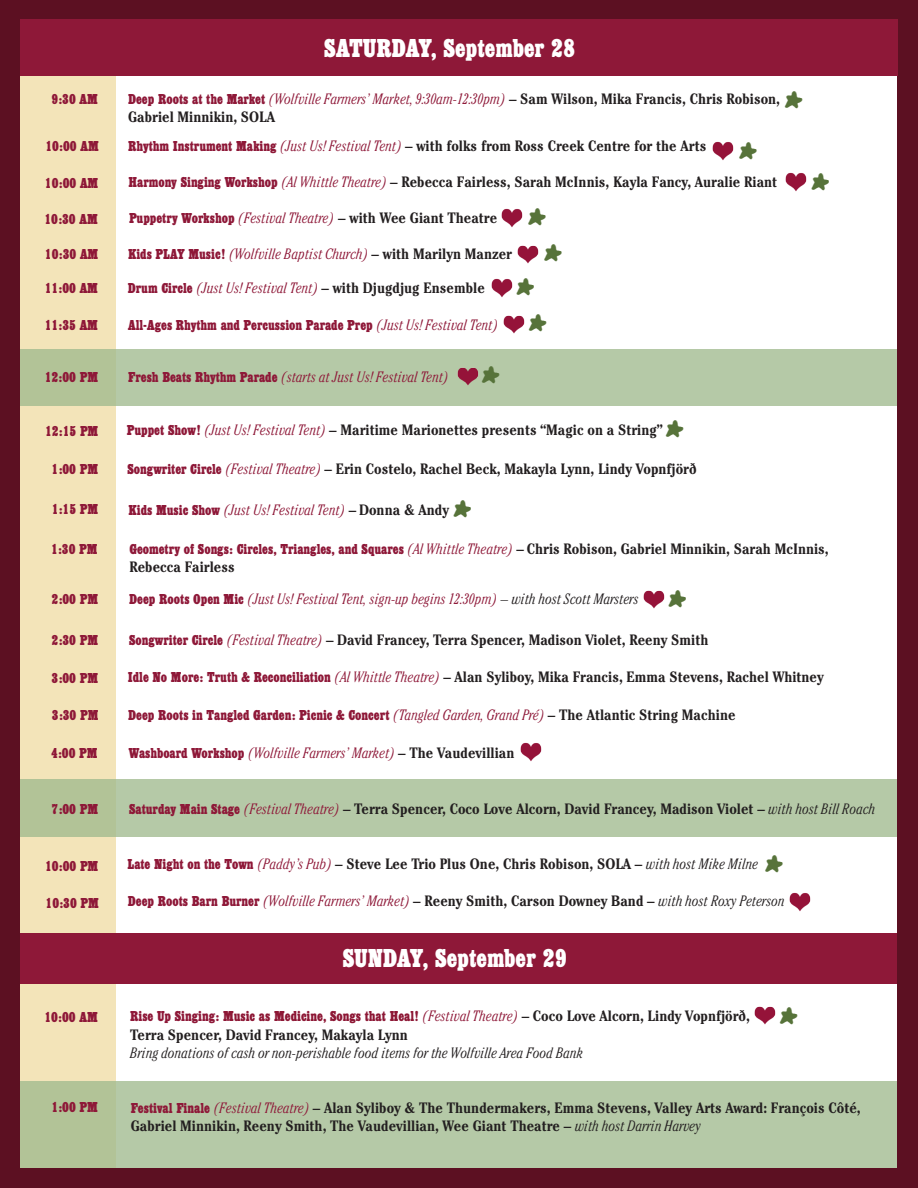
<style>
.page{position:relative;width:918px;height:1188px;background:#5c1022}
.page>*{position:absolute;margin:0;border:0;box-sizing:border-box;transform-origin:0 0}
.Paragraph_Style_2{font:27px "Egyptienne D Bol Con";color:#fff}
.t1{font:27px "Sodom";color:#57733a}
.t2{font:700 condensed 15px/18px "Cheltenham Std";color:#231f20}
.t3{font:15px "Egyptienne D Bol Con";color:#8e1838}
.t4{font:italic 300 condensed 15px "Cheltenham Std";color:#8e1838}
.t5{font:italic 300 condensed 15px "Cheltenham Std";color:#231f20}
.s1{font-family:"Egyptienne D Bol Con";font-weight:400;font-stretch:normal;color:#8e1838}
.s2{font-weight:300;font-style:italic;color:#8e1838}
.s3{font-family:"Egyptienne D Bol Con";font-weight:400;font-style:normal;font-stretch:normal}
.s4{font-weight:700;font-style:normal;color:#231f20}
.s5{font-family:"Cheltenham Std";font-weight:300;font-style:italic;font-stretch:condensed}
.s6{font-family:"Cheltenham Std";font-weight:700;font-stretch:condensed;color:#231f20}
.s7{color:#231f20}
.s8{font-weight:300;font-style:italic}
.s9{font-family:"Egyptienne D Bol Con";font-weight:400;font-stretch:normal;color:#8d1735}
</style>
<div class="page">
<div style="left:21px;top:19px;width:876px;height:1148px;background:#fff"></div>
<div style="left:21px;top:19px;width:95px;height:1148px;background:#f3e4b9"></div>
<div style="left:21px;top:933px;width:876px;height:51px;background:#8e1838"></div>
<div style="left:21px;top:779px;width:876px;height:58px;background:linear-gradient(to right,#b4c7a1,#b6caaa)"></div>
<div style="left:21px;top:350px;width:876px;height:56px;background:linear-gradient(to right,#b4c7a1,#b6caaa)"></div>
<div style="left:21px;top:1081px;width:876px;height:86px;background:linear-gradient(to right,#b4c7a1,#b6caaa)"></div>
<img style="left:491px;top:278px;width:22px;height:20px">
<img style="left:503px;top:315px;width:22px;height:19px">
<img style="left:454px;top:364px;width:28px;height:24px">
<img style="left:643px;top:590px;width:22px;height:19px">
<img style="left:520px;top:742px;width:22px;height:20px">
<img style="left:754px;top:1006px;width:22px;height:19px">
<img style="left:517px;top:245px;width:22px;height:19px">
<img style="left:501px;top:208px;width:22px;height:20px">
<img style="left:789px;top:892px;width:22px;height:20px">
<div style="left:21px;top:19px;width:877px;height:57px;background:#8e1838"></div>
<img style="left:712px;top:141px;width:22px;height:20px">
<img style="left:785px;top:172px;width:22px;height:20px">
<p class="Paragraph_Style_2" style="left:324px;top:34px;width:253px">SATURDAY, September 28</p>
<p class="t3" style="left:51px;top:91px;width:48px">9:30 AM</p>
<p class="t1" style="left:785px;top:84px;width:19px">•</p>
<p class="t2" style="left:128px;top:90px;width:654px"><span class="s1">Deep Roots at the Market</span> <span class="s2">(Wolfville Farmers’ Market, 9:30am-12:30pm)</span> – Sam Wilson, Mika Francis, Chris Robison,<br>Gabriel Minnikin, SOLA</p>
<p class="t3" style="left:45px;top:138px;width:55px">10:00 AM</p>
<p class="t2" style="left:128px;top:137px;width:580px"><span class="s1">Rhythm Instrument Making</span> <span class="s2">(Just Us! Festival Tent)</span> – with folks from Ross Creek Centre for the Arts</p>
<p class="t3" style="left:45px;top:176px;width:55px">10:00 AM</p>
<p class="t2" style="left:129px;top:173px;width:650px"><span class="s1">Harmony Singing Workshop</span> <span class="s2">(Al Whittle Theatre)</span> – Rebecca Fairless, Sarah McInnis, Kayla Fancy, Auralie Riant</p>
<p class="t1" style="left:739px;top:135px;width:19px">•</p>
<p class="t3" style="left:44px;top:211px;width:55px">10:30 AM</p>
<p class="t2" style="left:129px;top:208px;width:370px"><span class="s1">Puppetry Workshop</span> <span class="s2">(Festival Theatre)</span> – with Wee Giant Theatre</p>
<p class="t1" style="left:528px;top:202px;width:19px">•</p>
<p class="t3" style="left:45px;top:246px;width:55px">10:30 AM</p>
<p class="t4" style="left:128px;top:246px;width:386px"><span class="s3">Kids PLAY Music!</span> (Wolfville Baptist Church) <span class="s4">– with Marilyn Manzer</span></p>
<p class="t1" style="left:544px;top:238px;width:19px">•</p>
<p class="t3" style="left:45px;top:280px;width:55px">11:00 AM</p>
<p class="t4" style="left:128px;top:280px;width:359px"><span class="s3">Drum Circle</span> (Just Us! Festival Tent) <span class="s4">– with Djugdjug Ensemble</span></p>
<p class="t3" style="left:45px;top:317px;width:55px">11:35 AM</p>
<p class="t3" style="left:128px;top:317px;width:372px">All-Ages Rhythm and Percussion Parade Prep <span class="s5">(Just Us! Festival Tent)</span></p>
<p class="t3" style="left:45px;top:369px;width:55px">12:00 PM</p>
<p class="t4" style="left:128px;top:368px;width:323px"><span class="s3">Fresh Beats Rhythm Parade</span> (starts at Just Us! Festival Tent)</p>
<p class="t1" style="left:482px;top:360px;width:19px">•</p>
<p class="t1" style="left:517px;top:272px;width:19px">•</p>
<p class="t1" style="left:529px;top:308px;width:19px">•</p>
<p class="t1" style="left:812px;top:167px;width:19px">•</p>
<p class="t1" style="left:666px;top:414px;width:19px">•</p>
<p class="t3" style="left:45px;top:423px;width:55px">12:15 PM</p>
<p class="t2" style="left:127px;top:420px;width:537px"><span class="s1">Puppet Show!</span> <span class="s2">(Just Us! Festival Tent)</span> – Maritime Marionettes presents “Magic on a String”</p>
<p class="t3" style="left:52px;top:461px;width:48px">1:00 PM</p>
<p class="t2" style="left:128px;top:460px;width:571px"><span class="s1">Songwriter Circle</span> <span class="s2">(Festival Theatre)</span> – Erin Costelo, Rachel Beck, Makayla Lynn, Lindy Vopnfjörð</p>
<p class="t1" style="left:454px;top:494px;width:19px">•</p>
<p class="t3" style="left:52px;top:501px;width:48px">1:15 PM</p>
<p class="t4" style="left:129px;top:501px;width:322px"><span class="s3">Kids Music Show</span> (Just Us! Festival Tent) <span class="s4">– Donna &amp; Andy</span></p>
<p class="t3" style="left:51px;top:541px;width:48px">1:30 PM</p>
<p class="t3" style="left:129px;top:541px;width:701px">Geometry of Songs: Circles, Triangles, and Squares <span class="s5">(Al Whittle Theatre)</span> <span class="s6">– Chris Robison, Gabriel Minnikin, Sarah McInnis,</span></p>
<p class="t2" style="left:129px;top:557px;width:107px">Rebecca Fairless</p>
<p class="t1" style="left:669px;top:584px;width:19px">•</p>
<p class="t3" style="left:52px;top:592px;width:48px">2:00 PM</p>
<p class="t4" style="left:129px;top:591px;width:511px"><span class="s3">Deep Roots Open Mic</span> (Just Us! Festival Tent, sign-up begins 12:30pm) <span class="s7">– with host Scott Marsters</span></p>
<p class="t3" style="left:52px;top:632px;width:48px">2:30 PM</p>
<p class="t2" style="left:129px;top:630px;width:581px"><span class="s1">Songwriter Circle</span> <span class="s2">(Festival Theatre)</span> – David Francey, Terra Spencer, Madison Violet, Reeny Smith</p>
<p class="t3" style="left:52px;top:670px;width:48px">3:00 PM</p>
<p class="t2" style="left:128px;top:668px;width:697px"><span class="s1">Idle No More: Truth &amp; Reconciliation</span> <span class="s2">(Al Whittle Theatre)</span> – Alan Syliboy, Mika Francis, Emma Stevens, Rachel Whitney</p>
<p class="t3" style="left:52px;top:708px;width:48px">3:30 PM</p>
<p class="t3" style="left:128px;top:707px;width:609px">Deep Roots in Tangled Garden: Picnic &amp; Concert <span class="s5">(Tangled Garden, Grand Pré)</span> <span class="s6">– The Atlantic String Machine</span></p>
<p class="t3" style="left:51px;top:745px;width:48px">4:00 PM</p>
<p class="t4" style="left:129px;top:745px;width:387px"><span class="s3">Washboard Workshop</span> (Wolfville Farmers’ Market) <span class="s4">– The Vaudevillian</span></p>
<p class="t3" style="left:52px;top:801px;width:48px">7:00 PM</p>
<p class="t2" style="left:129px;top:800px;width:748px"><span class="s1">Saturday Main Stage</span> <span class="s2">(Festival Theatre)</span> – Terra Spencer, Coco Love Alcorn, David Francey, Madison Violet – <span class="s8">with host Bill Roach</span></p>
<p class="t1" style="left:765px;top:849px;width:19px">•</p>
<p class="t3" style="left:45px;top:858px;width:55px">10:00 PM</p>
<p class="t2" style="left:128px;top:855px;width:632px"><span class="s1">Late Night on the Town</span> <span class="s2">(Paddy’s Pub)</span> – Steve Lee Trio Plus One, Chris Robison, SOLA – <span class="s8">with host Mike Milne</span></p>
<p class="t3" style="left:46px;top:895px;width:55px">10:30 PM</p>
<p class="t2" style="left:128px;top:892px;width:659px"><span class="s1">Deep Roots Barn Burner</span> <span class="s2">(Wolfville Farmers’ Market)</span> – Reeny Smith, Carson Downey Band – <span class="s8">with host Roxy Peterson</span></p>
<p class="Paragraph_Style_2" style="left:343px;top:944px;width:226px">SUNDAY, September 29</p>
<p class="t2" style="left:130px;top:1007px;width:621px"><span class="s1">Rise Up Singing:</span> <span class="s9">Music as Medicine, Songs that Heal!</span> <span class="s2">(Festival Theatre)</span> – Coco Love Alcorn, Lindy Vopnfjörð,</p>
<p class="t2" style="left:130px;top:1026px;width:279px">Terra Spencer, David Francey, Makayla Lynn</p>
<p class="t5" style="left:130px;top:1044px;width:455px">Bring donations of cash or non-perishable food items for the Wolfville Area Food Bank</p>
<p class="t1" style="left:780px;top:1000px;width:19px">•</p>
<p class="t3" style="left:44px;top:1010px;width:55px">10:00 AM</p>
<p class="t3" style="left:51px;top:1099px;width:48px">1:00 PM</p>
<p class="t2" style="left:131px;top:1099px;width:731px"><span class="s1">Festival Finale</span> <span class="s2">(Festival Theatre)</span> – Alan Syliboy &amp; The Thundermakers, Emma Stevens, Valley Arts Award: François Côté,<br>Gabriel Minnikin, Reeny Smith, The Vaudevillian, Wee Giant Theatre – <span class="s8">with host Darrin Harvey</span></p>
</div>
